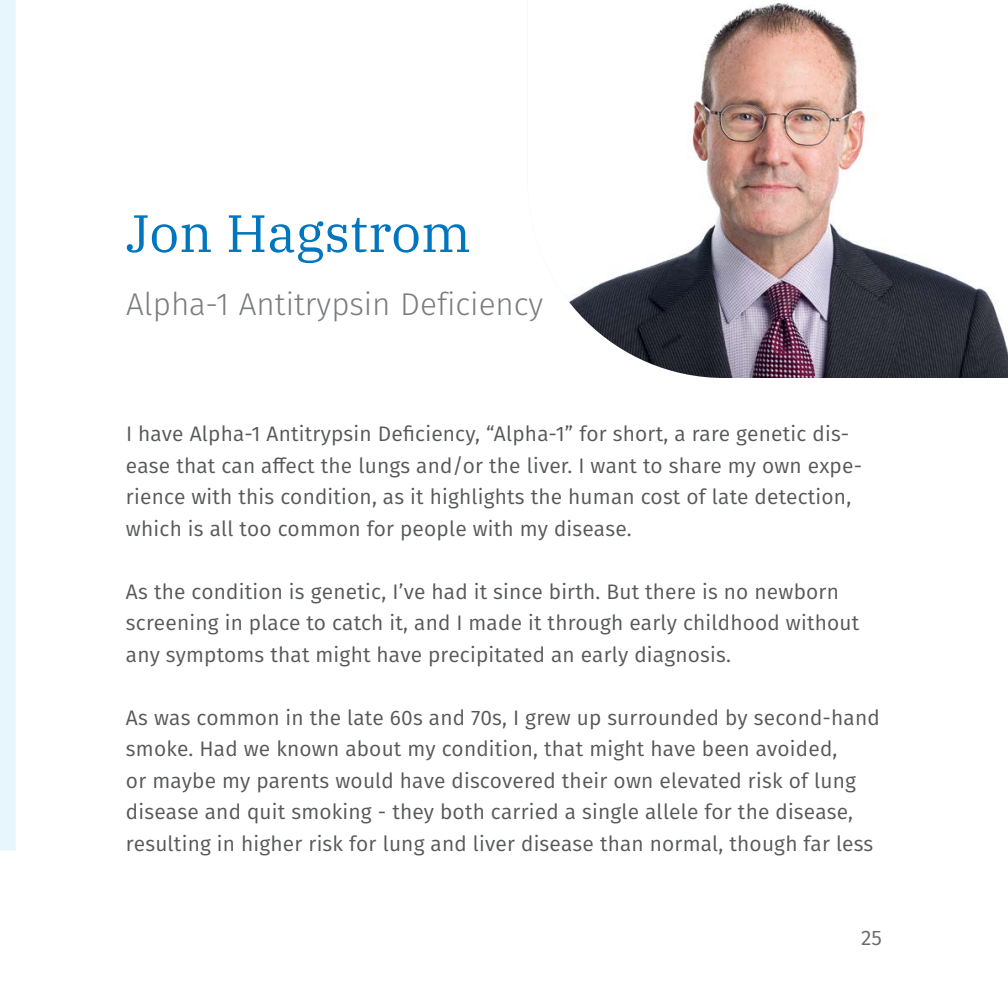
<style>
.page{position:relative;width:1008px;height:1008px;background:#fff}
.page>*{position:absolute;margin:0;border:0;box-sizing:border-box;transform-origin:0 0}
.Headline__Standard{font:52.5px "IBM Plex Serif";color:#0076be}
.Headline__Small_-_De{font:300 31.5px "Fira Sans";color:#7a7c7f}
.Body_Copy__PV{font:21px/31.5px "Fira Sans";letter-spacing:.01em;color:#57585a}
.Body_Copy__PV-2{font:21px "Fira Sans";color:#69696c}
</style>
<div class="page">
<div style="left:0;top:0;width:16px;height:850px;background:#e6f6fc"></div>
<img style="left:569px;top:2px;width:439px;height:376px">
<p class="Headline__Standard" style="left:126px;top:193px;width:346px">Jon Hagstrom</p>
<p class="Headline__Small_-_De" style="left:126px;top:282px;width:419px">Alpha-1 Antitrypsin Deficiency</p>
<p class="Body_Copy__PV" style="left:126px;top:417px;width:738px">I have Alpha-1 Antitrypsin Deficiency, “Alpha-1” for short, a rare genetic dis&shy;ease that can affect the lungs and/or the liver. I want to share my own expe&shy;rience with this condition, as it highlights the human cost of late detection, which is all too common for people with my disease.</p>
<p class="Body_Copy__PV" style="left:126px;top:575px;width:735px">As the condition is genetic, I’ve had it since birth. But there is no newborn screening in place to catch it, and I made it through early childhood without any symptoms that might have precipitated an early diagnosis.</p>
<p class="Body_Copy__PV" style="left:126px;top:701px;width:755px">As was common in the late 60s and 70s, I grew up surrounded by second-hand smoke. Had we known about my condition, that might have been avoided,<br>or maybe my parents would have discovered their own elevated risk of lung disease and quit smoking - they both carried a single allele for the disease, resulting in higher risk for lung and liver disease than normal, though far less</p>
<p class="Body_Copy__PV-2" style="left:861px;top:922px;width:22px">25</p>
</div>
